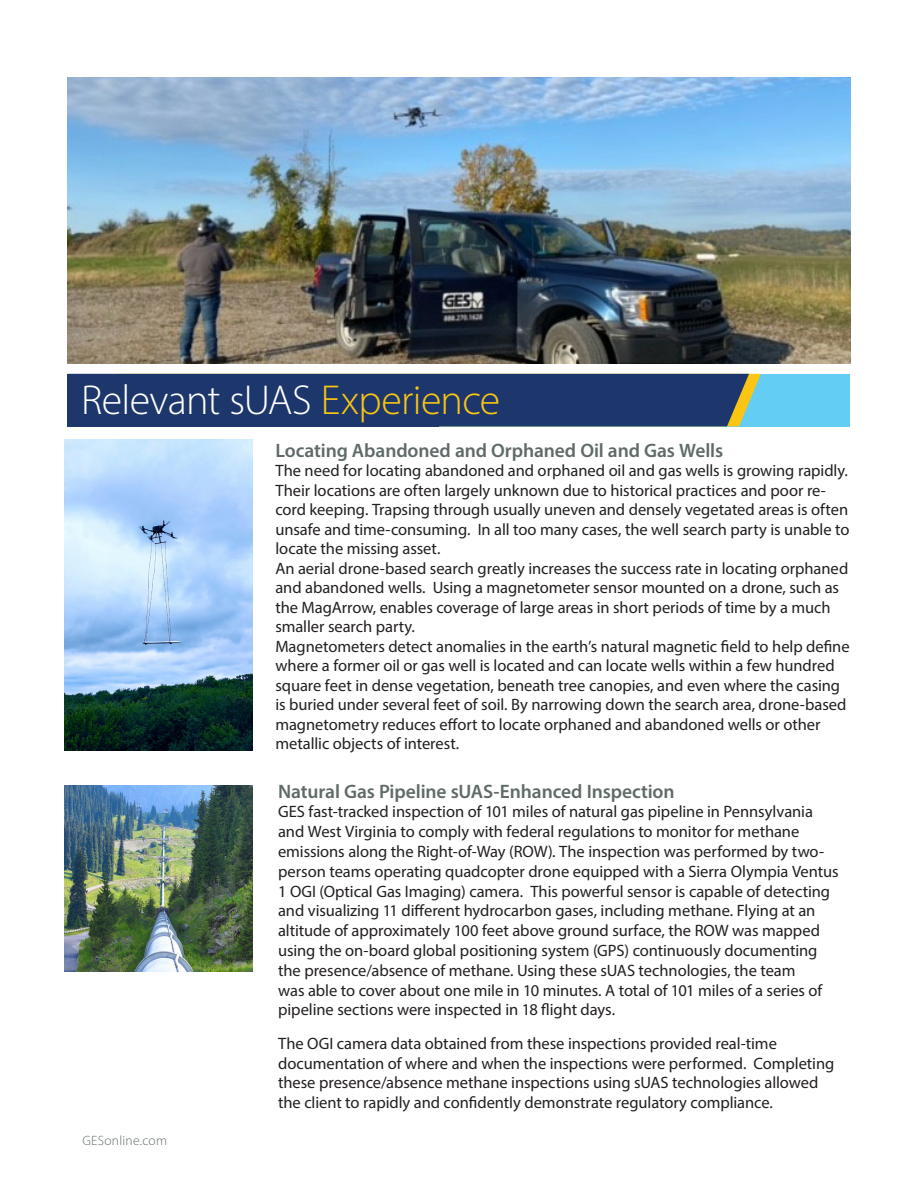
<style>
.page{position:relative;width:918px;height:1188px;background:#fff}
.page>*{position:absolute;margin:0;border:0;box-sizing:border-box;transform-origin:0 0}
.Heading_1{font:300 42px "Myriad Pro";letter-spacing:-.015em;color:#fff}
.Heading_4{font:600 19.5px "Myriad Pro";letter-spacing:-.005em;color:#606b69}
.Body{font:16.5px/19.8px "Myriad Pro";letter-spacing:-.005em;color:#231f20}
.t1{font:300 13.5px "Myriad Pro";letter-spacing:.025em;color:#606b69}
.s1{color:#fac613}
</style>
<div class="page">
<div style="left:68px;top:374px;width:782px;height:52px;background:#63cdf3"></div>
<div style="left:67px;top:374px;width:694px;height:52px;background:#1d366c"></div>
<img style="left:65px;top:440px;width:188px;height:310px">
<img style="left:64px;top:786px;width:189px;height:186px">
<img style="left:68px;top:77px;width:782px;height:287px">
<p class="Heading_1" style="left:81px;top:375px;width:421px">Relevant sUAS <span class="s1">Experience</span></p>
<p class="Heading_4" style="left:275px;top:438px;width:449px">Locating Abandoned and Orphaned Oil and Gas Wells</p>
<p class="Body" style="left:275px;top:460px;width:576px">The need for locating abandoned and orphaned oil and gas wells is growing rapidly.<br>Their locations are often largely unknown due to historical practices and poor re&shy;cord keeping. Trapsing through usually uneven and densely vegetated areas is often unsafe and time-consuming. In all too many cases, the well search party is unable to locate the missing asset.</p>
<p class="Body" style="left:275px;top:558px;width:574px">An aerial drone-based search greatly increases the success rate in locating orphaned and abandoned wells. Using a magnetometer sensor mounted on a drone, such as the MagArrow, enables coverage of large areas in short periods of time by a much smaller search party.</p>
<p class="Body" style="left:275px;top:636px;width:576px">Magnetometers detect anomalies in the earth’s natural magnetic field to help define where a former oil or gas well is located and can locate wells within a few hundred square feet in dense vegetation, beneath tree canopies, and even where the casing is buried under several feet of soil. By narrowing down the search area, drone-based magnetometry reduces effort to locate orphaned and abandoned wells or other metallic objects of interest.</p>
<p class="t1" style="left:82px;top:1132px;width:86px">GESonline.com</p>
<p class="Heading_4" style="left:278px;top:779px;width:398px">Natural Gas Pipeline sUAS-Enhanced Inspection</p>
<p class="Body" style="left:278px;top:802px;width:562px">GES fast-tracked inspection of 101 miles of natural gas pipeline in Pennsylvania and West Virginia to comply with federal regulations to monitor for methane emissions along the Right-of-Way (ROW). The inspection was performed by two&shy;person teams operating quadcopter drone equipped with a Sierra Olympia Ventus 1 OGI (Optical Gas Imaging) camera. This powerful sensor is capable of detecting and visualizing 11 different hydrocarbon gases, including methane. Flying at an altitude of approximately 100 feet above ground surface, the ROW was mapped using the on-board global positioning system (GPS) continuously documenting the presence/absence of methane. Using these sUAS technologies, the team<br>was able to cover about one mile in 10 minutes. A total of 101 miles of a series of pipeline sections were inspected in 18 flight days.</p>
<p class="Body" style="left:278px;top:1033px;width:558px">The OGI camera data obtained from these inspections provided real-time documentation of where and when the inspections were performed. Completing these presence/absence methane inspections using sUAS technologies allowed the client to rapidly and confidently demonstrate regulatory compliance.</p>
</div>
